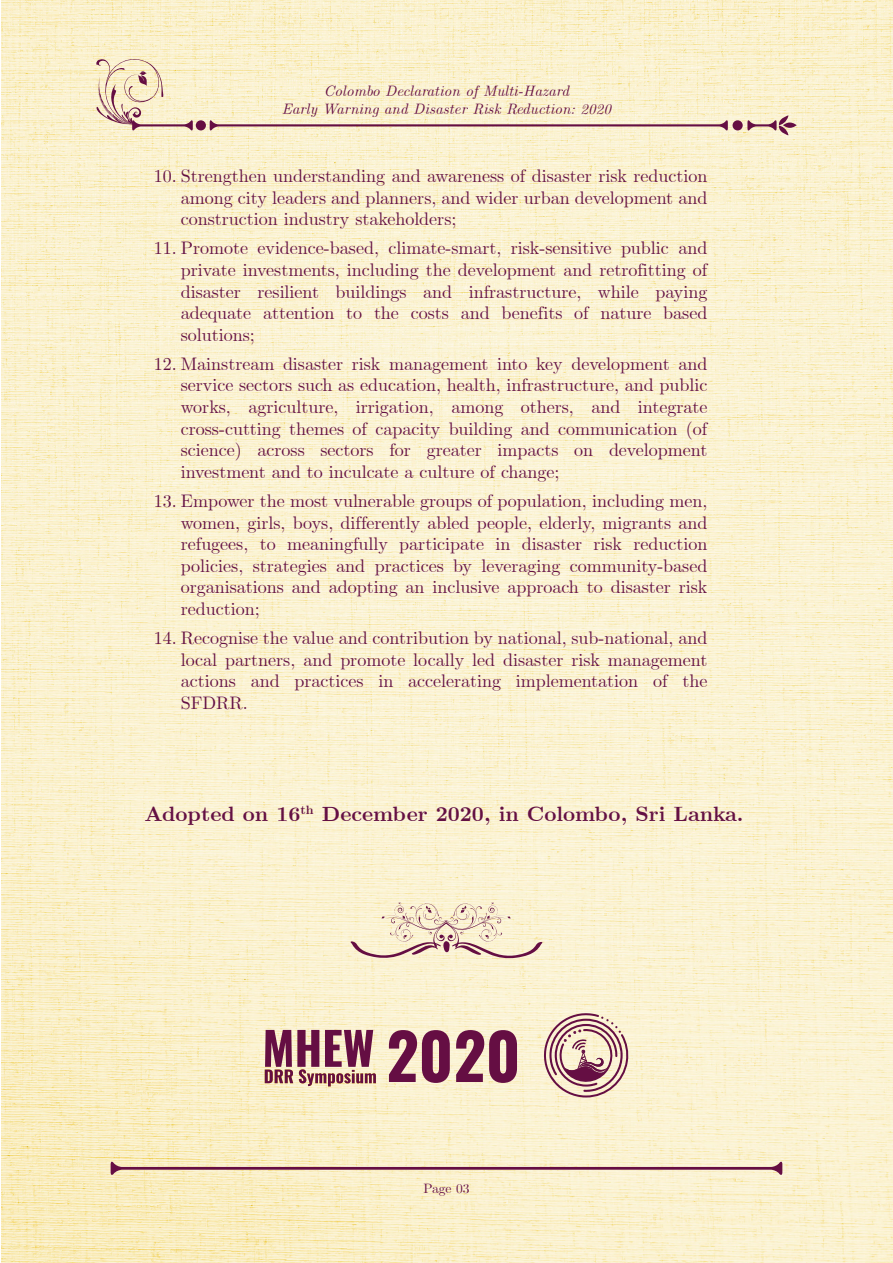
<style>
.page{position:relative;width:893px;height:1263px;background:#fff}
.page>*{position:absolute;margin:0;border:0;box-sizing:border-box;transform-origin:0 0}
.t1{font:700 21px "CMU Serif";color:#641043}
.t2{font:18px/21.6px "CMU Serif";color:#641043;text-align:justify}
.t3{font:italic 15px/18px "CMU Classical Serif";color:#650e43;text-align:center}
.t4{font:13.5px "CMU Serif";color:#650e43}
</style>
<div class="page">
<img style="left:1px;top:1px;width:892px;height:1262px">
<div style="left:733px;top:120px;width:10px;height:10px;background:#650e43;border-radius:50%"></div>
<div style="left:196px;top:120px;width:10px;height:10px;background:#650e43;border-radius:50%"></div>
<svg style="left:95px;top:58px;width:98px;height:73px;background:#ead8bd"></svg>
<svg style="left:210px;top:120px;width:518px;height:11px;background:#dbc3b2"></svg>
<svg style="left:747px;top:115px;width:41px;height:20px"></svg>
<svg style="left:783px;top:123px;width:14px;height:5px"></svg>
<svg style="left:111px;top:1161px;width:671px;height:15px;background:#ddc4b0"></svg>
<svg style="left:350px;top:902px;width:192px;height:57px;background:#ead9c2"></svg>
<svg style="left:389px;top:1030px;width:61px;height:53px;background:#9d6377"></svg>
<svg style="left:456px;top:1030px;width:61px;height:53px;background:#9d6378"></svg>
<svg style="left:265px;top:1030px;width:111px;height:56px;background:#a9757f"></svg>
<svg style="left:541px;top:1012px;width:88px;height:85px;background:#d2b4ab"></svg>
<p class="t3" style="left:282px;top:83px;width:331px">Colombo Declaration of Multi-Hazard<br>Early Warning and Disaster Risk Reduction: 2020</p>
<p class="t2" style="left:181px;top:166px;width:528px;text-indent:-27px">10. Strengthen understanding and awareness of disaster risk reduction among city leaders and planners, and wider urban development and construction industry stakeholders;</p>
<p class="t2" style="left:181px;top:238px;width:528px;text-indent:-27px">11. Promote evidence-based, climate-smart, risk-sensitive public and private investments, including the development and retrofitting of disaster resilient buildings and infrastructure, while paying adequate attention to the costs and benefits of nature based solutions;</p>
<p class="t2" style="left:181px;top:354px;width:528px;text-indent:-27px">12. Mainstream disaster risk management into key development and service sectors such as education, health, infrastructure, and public works, agriculture, irrigation, among others, and integrate cross-cutting themes of capacity building and communication (of science) across sectors for greater impacts on development investment and to inculcate a culture of change;</p>
<p class="t2" style="left:181px;top:491px;width:528px;text-indent:-27px">13. Empower the most vulnerable groups of population, including men, women, girls, boys, differently abled people, elderly, migrants and refugees, to meaningfully participate in disaster risk reduction policies, strategies and practices by leveraging community-based organisations and adopting an inclusive approach to disaster risk reduction;</p>
<p class="t2" style="left:181px;top:628px;width:528px;text-indent:-27px">14. Recognise the value and contribution by national, sub-national, and local partners, and promote locally led disaster risk management actions and practices in accelerating implementation of the SFDRR.</p>
<p class="t1" style="left:145px;top:802px;width:600px">Adopted on 16<sup>th</sup> December 2020, in Colombo, Sri Lanka.</p>
<p class="t4" style="left:423px;top:1180px;width:48px">Page 03</p>
</div>
